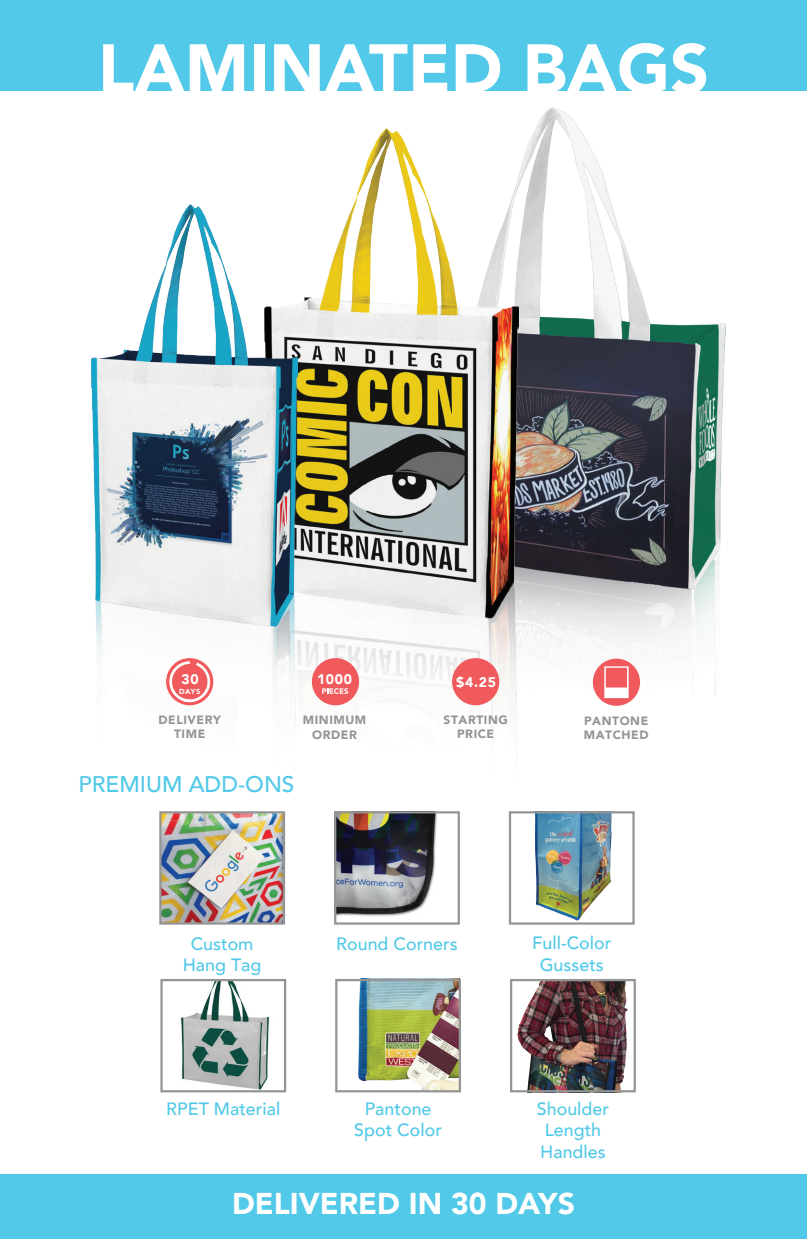
<style>
.page{position:relative;width:807px;height:1239px;background:#fff}
.page>*{position:absolute;margin:0;border:0;box-sizing:border-box;transform-origin:0 0}
.t1{font:900 68px "Avenir";color:#fff}
.t2{font:900 30px "Avenir";color:#fff}
.t3{font:500 22.6px "Avenir";color:#52c9e8}
.t4{font:500 17.8px/21.4px "Avenir";color:#52c9e8;text-align:center}
.t5{font:900 13.8px "Avenir";letter-spacing:.05em;color:#fff}
.t6{font:900 12px/13.6px "Avenir";letter-spacing:.05em;color:#949494;text-align:center}
.t7{font:900 7.4px "Avenir";color:#fff}
</style>
<div class="page">
<img style="left:518px;top:108px;width:207px;height:588px">
<img style="left:285px;top:128px;width:233px;height:685px">
<img style="left:91px;top:204px;width:207px;height:599px">
<div style="left:0;top:0;width:806px;height:90px;background:#52c9e8"></div>
<div style="left:0;top:1174px;width:806px;height:64px;background:#52c9e8"></div>
<img style="left:160px;top:980px;width:127px;height:113px">
<img style="left:334px;top:814px;width:124px;height:111px">
<img style="left:162px;top:814px;width:120px;height:107px">
<div style="left:334px;top:811px;width:126px;height:113px;border:2px solid #959595"></div>
<img style="left:535px;top:814px;width:77px;height:107px">
<img style="left:513px;top:980px;width:123px;height:112px">
<div style="left:159px;top:811px;width:126px;height:113px;border:2px solid #959595"></div>
<img style="left:338px;top:981px;width:120px;height:108px">
<div style="left:160px;top:978px;width:126px;height:114px;border:2px solid #959595"></div>
<div style="left:508px;top:811px;width:126px;height:113px;border:2px solid #959595"></div>
<div style="left:510px;top:978px;width:125px;height:114px;border:2px solid #959595"></div>
<div style="left:335px;top:978px;width:126px;height:114px;border:2px solid #959595"></div>
<div style="left:452px;top:658px;width:47px;height:47px;background:#f05a5d;border-radius:50%"></div>
<div style="left:312px;top:658px;width:47px;height:47px;background:#f05a5d;border-radius:50%"></div>
<svg style="left:322px;top:688px;width:26px;height:6px"></svg>
<div style="left:166px;top:658px;width:47px;height:47px;background:#f05a5d;border-radius:50%"></div>
<svg style="left:169px;top:661px;width:44px;height:43px"></svg>
<div style="left:592px;top:658px;width:48px;height:47px;background:#f05a5d;border-radius:50%"></div>
<svg style="left:604px;top:666px;width:24px;height:32px"></svg>
<h1 class="t1" style="left:98px;top:10px;width:612px">LAMINATED BAGS</h1>
<p class="t5" style="left:181px;top:667px;width:19px">30</p>
<p class="t7" style="left:179px;top:685px;width:22px">DAYS</p>
<p class="t6" style="left:158px;top:713px;width:64px">DELIVERY<br>TIME</p>
<p class="t5" style="left:317px;top:667px;width:36px">1000</p>
<p class="t6" style="left:303px;top:712px;width:65px;line-height:14.4px">MINIMUM<br>ORDER</p>
<p class="t3" style="left:78px;top:764px;width:217px">PREMIUM ADD-ONS</p>
<p class="t5" style="left:456px;top:670px;width:41px">$4.25</p>
<p class="t6" style="left:443px;top:713px;width:66px">STARTING<br>PRICE</p>
<p class="t6" style="left:583px;top:713px;width:66px;text-align:left">PANTONE<br>MATCHED</p>
<p class="t4" style="left:191px;top:932px;width:64px">Custom</p>
<p class="t4" style="left:336px;top:932px;width:123px">Round Corners</p>
<p class="t4" style="left:183px;top:953px;width:80px">Hang Tag</p>
<p class="t4" style="left:166px;top:1096px;width:115px">RPET Material</p>
<p class="t4" style="left:354px;top:1096px;width:89px">Pantone<br>Spot Color</p>
<p class="t4" style="left:532px;top:931px;width:80px">Full-Color<br>Gussets</p>
<p class="t4" style="left:536px;top:1096px;width:74px;text-align:left">Shoulder<br>Length<br>Handles</p>
<h2 class="t2" style="left:232px;top:1177px;width:344px">DELIVERED IN 30 DAYS</h2>
</div>
